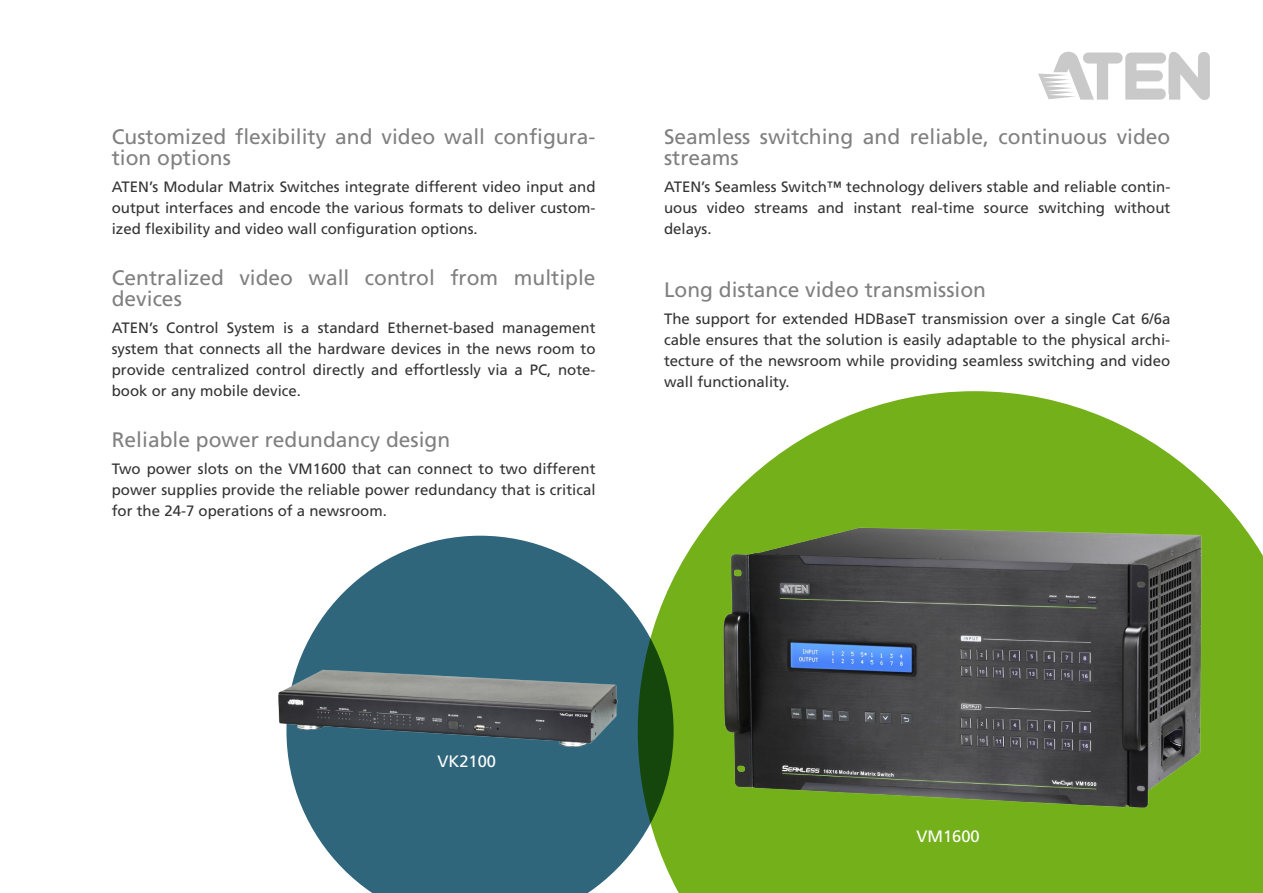
<style>
.page{position:relative;width:1263px;height:893px;background:#fff}
.page>*{position:absolute;margin:0;border:0;box-sizing:border-box;transform-origin:0 0}
.t1{font:21px/21px "Frutiger";color:#808080}
.t2{font:16.5px "Frutiger";color:#fff}
.t3{font:15px/21px "Frutiger";color:#333;text-align:justify}
</style>
<div class="page">
<svg style="left:289px;top:536px;width:349px;height:357px;fill:#2f667c"></svg>
<svg style="left:638px;top:391px;width:625px;height:502px;fill:#73b019"></svg>
<svg style="left:1038px;top:51px;width:172px;height:49px"></svg>
<img style="left:278px;top:654px;width:351px;height:109px">
<img style="left:700px;top:496px;width:533px;height:351px">
<h1 class="t1" style="left:112px;top:126px;width:485px">Customized flexibility and video wall configura&shy;tion options</h1>
<p class="t3" style="left:112px;top:176px;width:485px">ATEN’s Modular Matrix Switches integrate different video input and output interfaces and encode the various formats to deliver custom&shy;ized flexibility and video wall configuration options.</p>
<h1 class="t1" style="left:112px;top:267px;width:485px">Centralized video wall control from multiple devices</h1>
<p class="t3" style="left:112px;top:317px;width:485px">ATEN’s Control System is a standard Ethernet-based management system that connects all the hardware devices in the news room to provide centralized control directly and effortlessly via a PC, note&shy;book or any mobile device.</p>
<h1 class="t1" style="left:112px;top:429px;width:340px">Reliable power redundancy design</h1>
<p class="t3" style="left:112px;top:458px;width:485px">Two power slots on the VM1600 that can connect to two different power supplies provide the reliable power redundancy that is critical for the 24-7 operations of a newsroom.</p>
<h1 class="t1" style="left:664px;top:126px;width:508px">Seamless switching and reliable, continuous video streams</h1>
<p class="t3" style="left:664px;top:176px;width:508px">ATEN’s Seamless Switch™ technology delivers stable and reliable contin&shy;uous video streams and instant real-time source switching without delays.</p>
<h1 class="t1" style="left:664px;top:279px;width:324px">Long distance video transmission</h1>
<p class="t3" style="left:664px;top:308px;width:508px">The support for extended HDBaseT transmission over a single Cat 6/6a cable ensures that the solution is easily adaptable to the physical archi&shy;tecture of the newsroom while providing seamless switching and video wall functionality.</p>
<p class="t2" style="left:437px;top:751px;width:60px">VK2100</p>
<p class="t2" style="left:916px;top:826px;width:65px">VM1600</p>
</div>
